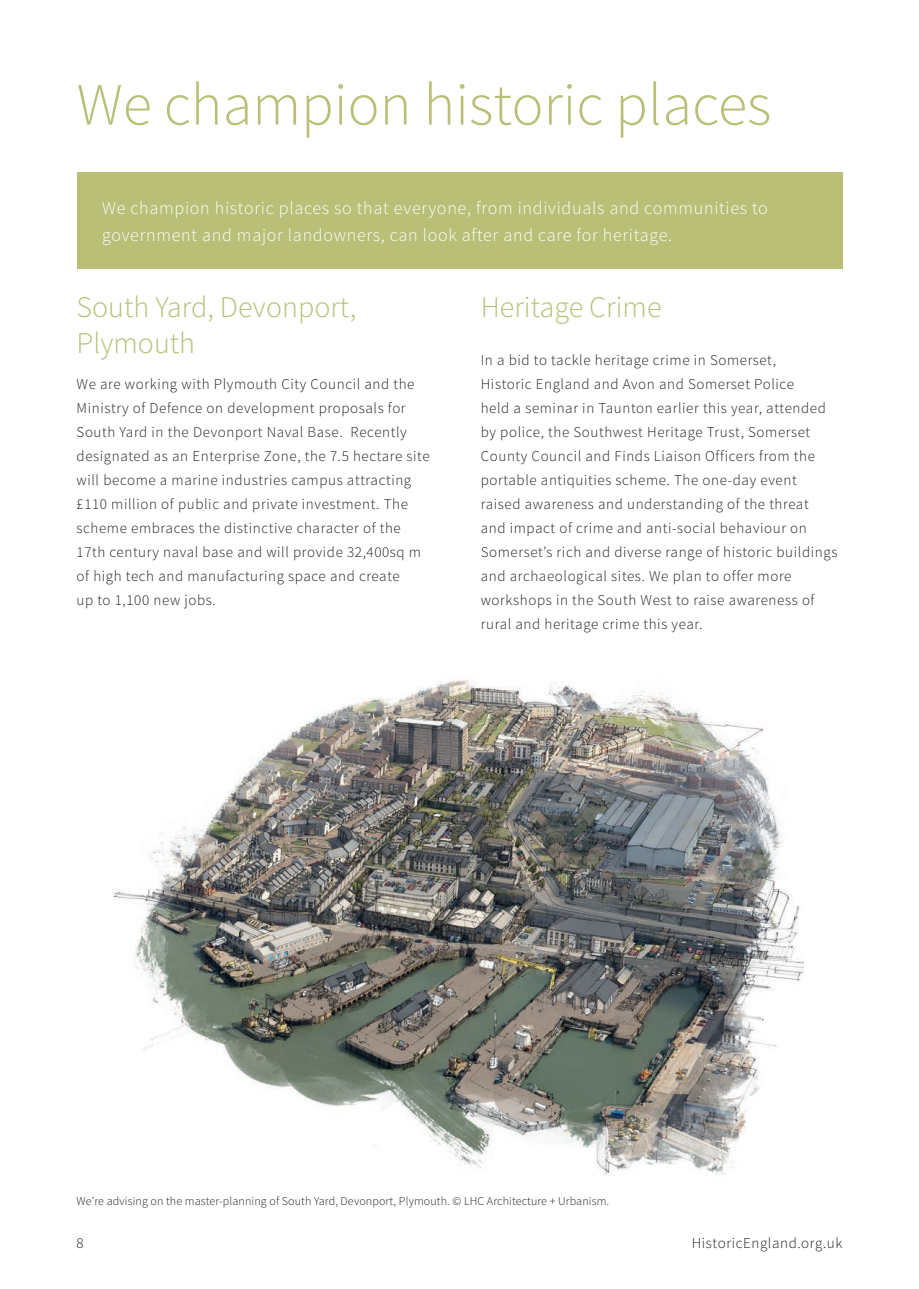
<style>
.page{position:relative;width:919px;height:1289px;background:#fff}
.page>*{position:absolute;margin:0;border:0;box-sizing:border-box;transform-origin:0 0}
.t1{font:300 60px "Source Sans Pro";color:#b9bf77}
.t2{font:300 30px/36px "Source Sans Pro";color:#b9bf77}
.t3{font:300 18px/27px "Source Sans Pro";letter-spacing:.04em;color:#fff}
.t4{font:300 15px/24px "Source Sans Pro";letter-spacing:.04em;color:#231f20}
.t5{font:300 12px "Source Sans Pro";letter-spacing:.01em;color:#231f20}
</style>
<div class="page">
<div style="left:77px;top:173px;width:765px;height:96px;background:#b9bf77"></div>
<img style="left:112px;top:679px;width:692px;height:497px">
<h2 class="t1" style="left:77px;top:68px;width:696px">We champion historic places</h2>
<p class="t3" style="left:102px;top:194px;width:667px">We champion historic places so that everyone, from individuals and communities to government and major landowners, can look after and care for heritage.</p>
<h3 class="t2" style="left:77px;top:289px;width:281px">South Yard, Devonport,<br>Plymouth</h3>
<p class="t4" style="left:77px;top:372px;width:354px">We are working with Plymouth City Council and the Ministry of Defence on development proposals for South Yard in the Devonport Naval Base. Recently designated as an Enterprise Zone, the 7.5 hectare site will become a marine industries campus attracting £110 million of public and private investment. The scheme embraces the distinctive character of the 17th century naval base and will provide 32,400sq m of high tech and manufacturing space and create<br>up to 1,100 new jobs.</p>
<h3 class="t2" style="left:480px;top:289px;width:182px">Heritage Crime</h3>
<p class="t4" style="left:480px;top:348px;width:358px">In a bid to tackle heritage crime in Somerset,<br>Historic England and Avon and Somerset Police<br>held a seminar in Taunton earlier this year, attended by police, the Southwest Heritage Trust, Somerset County Council and Finds Liaison Officers from the portable antiquities scheme. The one-day event raised awareness and understanding of the threat<br>and impact of crime and anti-social behaviour on Somerset’s rich and diverse range of historic buildings and archaeological sites. We plan to offer more workshops in the South West to raise awareness of rural and heritage crime this year.</p>
<p class="t5" style="left:77px;top:1193px;width:534px">We’re advising on the master-planning of South Yard, Devonport, Plymouth. © LHC Architecture + Urbanism.</p>
<p class="t4" style="left:77px;top:1230px;width:9px">8</p>
<p class="t4" style="left:691px;top:1230px;width:152px">HistoricEngland.org.uk</p>
</div>
